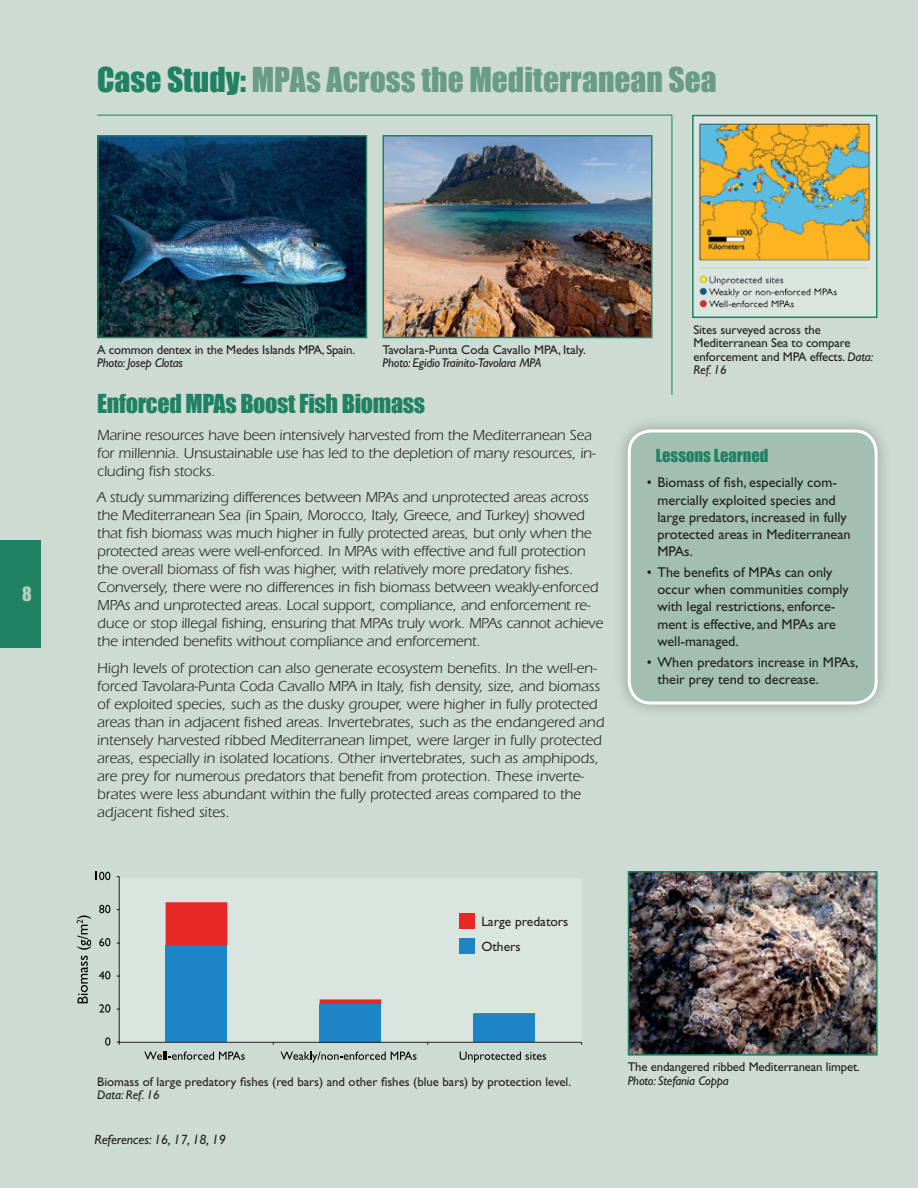
<style>
.page{position:relative;width:918px;height:1188px;background:#cddbd3}
.page>*{position:absolute;margin:0;border:0;box-sizing:border-box;transform-origin:0 0}
.t1{font:31.5px "Impact";color:#699c85}
.t2{font:24px "Impact";letter-spacing:-.015em;color:#208263}
.t3{font:18px "Impact";color:#b8cec2}
.t4{font:16.5px "Impact";color:#208263}
.t5{font:15px/18px "Itc Eras";letter-spacing:-.005em;color:#231f20}
.t6{font:14.25px/17.1px "Gill Sans";color:#231f20}
.t7{font:italic 13.5px "Gill Sans";color:#231f20}
.t8{font:13.5px/25.2px "Gill Sans";color:#231f20}
.t9{font:12.75px/13.5px "Gill Sans";letter-spacing:-.01em;color:#231f20}
.t10{font:italic 12.75px "Gill Sans";letter-spacing:-.015em;color:#231f20}
.s1{color:#208263}
.s2{font-style:italic}
</style>
<div class="page">
<div style="left:0;top:540px;width:40px;height:108px;background:#208263"></div>
<img style="left:631px;top:874px;width:244px;height:179px">
<div style="left:628px;top:871px;width:250px;height:185px;border:2px solid #208263"></div>
<img style="left:695px;top:118px;width:180px;height:197px">
<div style="left:692px;top:115px;width:186px;height:203px;border:2px solid #208263"></div>
<div style="left:119px;top:878px;width:462px;height:165px;background:#dbe5e0"></div>
<div style="left:474px;top:1014px;width:61px;height:28px;background:#1b85c7"></div>
<div style="left:320px;top:1004px;width:61px;height:38px;background:#1b85c7"></div>
<div style="left:166px;top:945px;width:61px;height:97px;background:#1b85c7"></div>
<svg style="left:166px;top:902px;width:369px;height:112px"></svg>
<hr style="left:119px;top:877px;width:1px;height:165px;background:#231f20">
<hr style="left:119px;top:1042px;width:463px;height:1px;background:#231f20">
<svg style="left:105px;top:1037px;width:5px;height:9px"></svg>
<svg style="left:99px;top:1004px;width:11px;height:9px"></svg>
<svg style="left:99px;top:971px;width:11px;height:8px"></svg>
<svg style="left:99px;top:938px;width:11px;height:8px"></svg>
<svg style="left:99px;top:905px;width:11px;height:8px"></svg>
<svg style="left:95px;top:872px;width:15px;height:8px"></svg>
<svg style="left:144px;top:1051px;width:101px;height:9px"></svg>
<svg style="left:281px;top:1051px;width:136px;height:12px"></svg>
<svg style="left:460px;top:1052px;width:86px;height:11px"></svg>
<svg style="left:77px;top:956px;width:11px;height:47px"></svg>
<svg style="left:77px;top:915px;width:14px;height:35px"></svg>
<img style="left:97px;top:114px;width:576px;height:281px">
<div style="left:614px;top:415px;width:278px;height:303px;background:#231f20;opacity:.32"></div>
<div style="left:629px;top:431px;width:247px;height:272px;background:#a2bfb2;border-radius:22px"></div>
<div style="left:628px;top:429px;width:250px;height:276px;border:3px solid #fff;border-radius:22px"></div>
<h1 class="t1" style="left:97px;top:61px;width:621px"><span class="s1">Case Study:</span> MPAs Across the Mediterranean Sea</h1>
<p class="t3" style="left:22px;top:583px;width:11px">8</p>
<p class="t9" style="left:97px;top:343px;width:259px">A common dentex in the Medes Islands MPA, Spain.</p>
<p class="t10" style="left:97px;top:356px;width:87px">Photo: Josep Clotas</p>
<p class="t9" style="left:383px;top:343px;width:205px">Tavolara-Punta Coda Cavallo MPA, Italy.</p>
<p class="t10" style="left:383px;top:356px;width:160px">Photo: Egidio Trainito-Tavolara MPA</p>
<h2 class="t2" style="left:97px;top:389px;width:330px">Enforced MPAs Boost Fish Biomass</h2>
<p class="t5" style="left:97px;top:426px;width:500px">Marine resources have been intensively harvested from the Mediterranean Sea for millennia. Unsustainable use has led to the depletion of many resources, in&shy;cluding fish stocks.</p>
<p class="t5" style="left:97px;top:489px;width:508px">A study summarizing differences between MPAs and unprotected areas across the Mediterranean Sea (in Spain, Morocco, Italy, Greece, and Turkey) showed that fish biomass was much higher in fully protected areas, but only when the protected areas were well-enforced. In MPAs with effective and full protection the overall biomass of fish was higher, with relatively more predatory fishes.<br>Conversely, there were no differences in fish biomass between weakly-enforced MPAs and unprotected areas. Local support, compliance, and enforcement re&shy;duce or stop illegal fishing, ensuring that MPAs truly work. MPAs cannot achieve the intended benefits without compliance and enforcement.</p>
<p class="t5" style="left:97px;top:659px;width:509px">High levels of protection can also generate ecosystem benefits. In the well-en&shy;forced Tavolara-Punta Coda Cavallo MPA in Italy, fish density, size, and biomass of exploited species, such as the dusky grouper, were higher in fully protected areas than in adjacent fished areas. Invertebrates, such as the endangered and intensely harvested ribbed Mediterranean limpet, were larger in fully protected areas, especially in isolated locations. Other invertebrates, such as amphipods, are prey for numerous predators that benefit from protection. These inverte&shy;brates were less abundant within the fully protected areas compared to the adjacent fished sites.</p>
<p class="t8" style="left:481px;top:908px;width:89px">Large predators<br>Others</p>
<p class="t9" style="left:694px;top:323px;width:181px">Sites surveyed across the<br>Mediterranean Sea to compare enforcement and MPA effects. <span class="s2">Data:<br>Ref. 16</span></p>
<p class="t4" style="left:656px;top:445px;width:114px">Lessons Learned</p>
<p class="t6" style="left:657px;top:474px;width:195px;text-indent:-11px">• Biomass of fish, especially com&shy;mercially exploited species and large predators, increased in fully protected areas in Mediterranean<br>MPAs.</p>
<p class="t6" style="left:657px;top:564px;width:193px;text-indent:-11px">• The benefits of MPAs can only occur when communities comply with legal restrictions, enforce&shy;ment is effective, and MPAs are well-managed.</p>
<p class="t6" style="left:657px;top:654px;width:202px;text-indent:-10px">• When predators increase in MPAs, their prey tend to decrease.</p>
<p class="t9" style="left:628px;top:1060px;width:234px">The endangered ribbed Mediterranean limpet.</p>
<p class="t9" style="left:97px;top:1075px;width:475px">Biomass of large predatory fishes (red bars) and other fishes (blue bars) by protection level.</p>
<p class="t10" style="left:628px;top:1073px;width:103px">Photo: Stefania Coppa</p>
<p class="t10" style="left:97px;top:1088px;width:64px">Data: Ref. 16</p>
<p class="t7" style="left:94px;top:1132px;width:133px">References: 16, 17, 18, 19</p>
</div>
